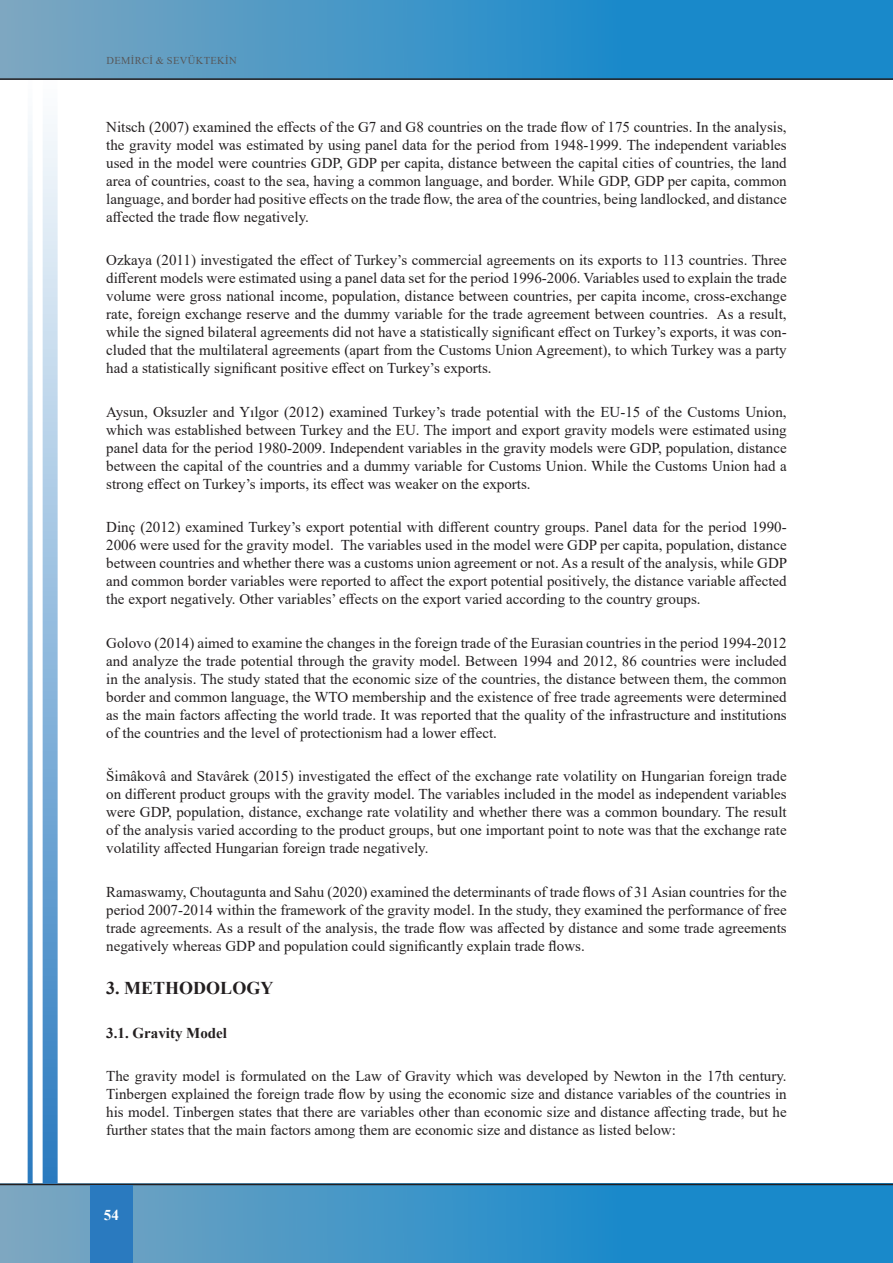
<style>
.page{position:relative;width:893px;height:1263px;background:#fff}
.page>*{position:absolute;margin:0;border:0;box-sizing:border-box;transform-origin:0 0}
.t1{font:700 18px "Times New Roman";color:#231f20}
.t2{font:15px/18px "Times New Roman";color:#231f20;text-align:justify}
.t3{font:700 15px "Times New Roman";color:#231f20}
.t4{font:700 15px "Times New Roman";color:#fff}
.t5{font:10.5px "Times New Roman";letter-spacing:.035em;color:#57585a}
</style>
<div class="page">
<svg style="left:0;top:1185px;width:893px;height:78px;background:#3a93c6"></svg>
<svg style="left:0;top:0;width:893px;height:78px;background:#3d94c7"></svg>
<hr style="left:0;top:78px;width:893px;height:2px;background:#231f20">
<hr style="left:0;top:1184px;width:893px;height:1px;background:#231f20">
<div style="left:90px;top:1185px;width:43px;height:78px;background:#2a7abf"></div>
<svg style="left:43px;top:124px;width:15px;height:1060px;background:#8fb8dc"></svg>
<svg style="left:28px;top:124px;width:5px;height:1060px;background:#96bddf"></svg>
<p class="t5" style="left:106px;top:53px;width:132px">DEMİRCİ &amp; SEVÜKTEKİN</p>
<p class="t2" style="left:106px;top:117px;width:682px">Nitsch (2007) examined the effects of the G7 and G8 countries on the trade flow of 175 countries. In the analysis, the gravity model was estimated by using panel data for the period from 1948-1999. The independent variables used in the model were countries GDP, GDP per capita, distance between the capital cities of countries, the land area of countries, coast to the sea, having a common language, and border. While GDP, GDP per capita, common language, and border had positive effects on the trade flow, the area of the countries, being landlocked, and distance affected the trade flow negatively.</p>
<p class="t2" style="left:106px;top:251px;width:682px">Ozkaya (2011) investigated the effect of Turkey’s commercial agreements on its exports to 113 countries. Three different models were estimated using a panel data set for the period 1996-2006. Variables used to explain the trade volume were gross national income, population, distance between countries, per capita income, cross-exchange rate, foreign exchange reserve and the dummy variable for the trade agreement between countries. As a result, while the signed bilateral agreements did not have a statistically significant effect on Turkey’s exports, it was con&shy;cluded that the multilateral agreements (apart from the Customs Union Agreement), to which Turkey was a party had a statistically significant positive effect on Turkey’s exports.</p>
<p class="t2" style="left:106px;top:402px;width:682px">Aysun, Oksuzler and Yılgor (2012) examined Turkey’s trade potential with the EU-15 of the Customs Union, which was established between Turkey and the EU. The import and export gravity models were estimated using panel data for the period 1980-2009. Independent variables in the gravity models were GDP, population, distance between the capital of the countries and a dummy variable for Customs Union. While the Customs Union had a strong effect on Turkey’s imports, its effect was weaker on the exports.</p>
<p class="t2" style="left:106px;top:518px;width:682px">Dinç (2012) examined Turkey’s export potential with different country groups. Panel data for the period 1990- 2006 were used for the gravity model. The variables used in the model were GDP per capita, population, distance between countries and whether there was a customs union agreement or not. As a result of the analysis, while GDP and common border variables were reported to affect the export potential positively, the distance variable affected the export negatively. Other variables’ effects on the export varied according to the country groups.</p>
<p class="t2" style="left:106px;top:633px;width:682px">Golovo (2014) aimed to examine the changes in the foreign trade of the Eurasian countries in the period 1994-2012 and analyze the trade potential through the gravity model. Between 1994 and 2012, 86 countries were included in the analysis. The study stated that the economic size of the countries, the distance between them, the common border and common language, the WTO membership and the existence of free trade agreements were determined as the main factors affecting the world trade. It was reported that the quality of the infrastructure and institutions of the countries and the level of protectionism had a lower effect.</p>
<p class="t2" style="left:106px;top:767px;width:682px">Šimâkovâ and Stavârek (2015) investigated the effect of the exchange rate volatility on Hungarian foreign trade on different product groups with the gravity model. The variables included in the model as independent variables were GDP, population, distance, exchange rate volatility and whether there was a common boundary. The result of the analysis varied according to the product groups, but one important point to note was that the exchange rate volatility affected Hungarian foreign trade negatively.</p>
<p class="t2" style="left:106px;top:882px;width:682px">Ramaswamy, Choutagunta and Sahu (2020) examined the determinants of trade flows of 31 Asian countries for the period 2007-2014 within the framework of the gravity model. In the study, they examined the performance of free trade agreements. As a result of the analysis, the trade flow was affected by distance and some trade agreements negatively whereas GDP and population could significantly explain trade flows.</p>
<p class="t1" style="left:106px;top:975px;width:169px">3. METHODOLOGY</p>
<p class="t3" style="left:106px;top:1022px;width:122px">3.1. Gravity Model</p>
<p class="t2" style="left:106px;top:1067px;width:682px">The gravity model is formulated on the Law of Gravity which was developed by Newton in the 17th century.<br>Tinbergen explained the foreign trade flow by using the economic size and distance variables of the countries in his model. Tinbergen states that there are variables other than economic size and distance affecting trade, but he further states that the main factors among them are economic size and distance as listed below:</p>
<p class="t4" style="left:104px;top:1204px;width:16px">54</p>
</div>
